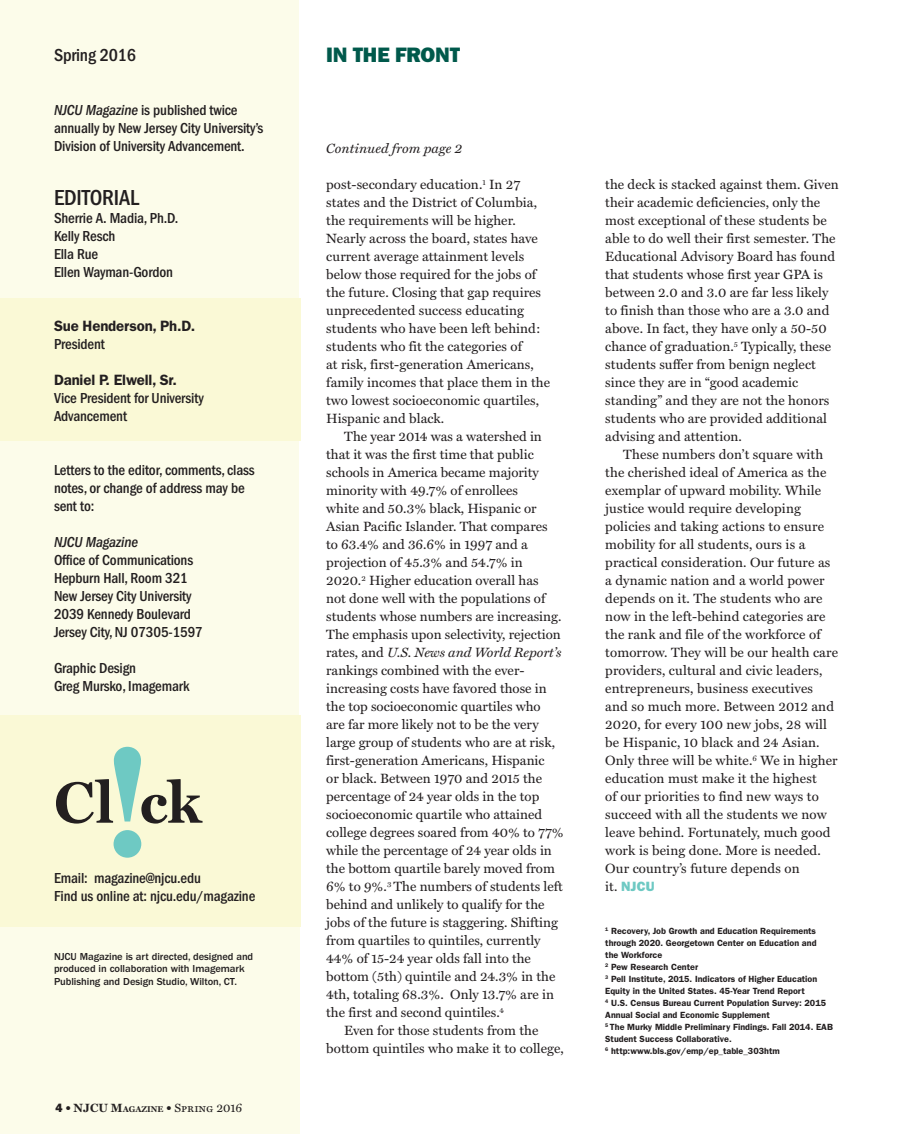
<style>
.page{position:relative;width:918px;height:1134px;background:#fff}
.page>*{position:absolute;margin:0;border:0;box-sizing:border-box;transform-origin:0 0}
.t1{font:700 58.5px "Miller Text";color:#231f20}
.sidebar_-_body_text{font:500 condensed 22.5px "ITC Franklin Gothic Std";letter-spacing:-.01em;color:#231f20}
.t2{font:21px "ITC Franklin Gothic Std Hvy";color:#00594b}
.sidebar_-_body_text-2{font:500 condensed 18px "ITC Franklin Gothic Std";letter-spacing:-.01em;color:#231f20}
.sidebar_-_body_text-3{font:500 condensed 15px/18px "ITC Franklin Gothic Std";letter-spacing:-.01em;color:#231f20}
.sidebar_-_body_text-4{font:600 15px "ITC Franklin Gothic Std";letter-spacing:-.01em;color:#231f20}
.sidebar_-_body_text-5{font:italic 500 condensed 15px "ITC Franklin Gothic Std";letter-spacing:-.01em;color:#231f20}
.body_text{font:13.5px/18px "Miller Text";letter-spacing:.005em;color:#231f20}
.body_text-2{font:italic 13.5px "Miller Text";letter-spacing:.005em;color:#231f20}
.t3{font:12px "Miller Text Roman SC";color:#231f20}
.t4{font:500 10.5px/12.6px "ITC Franklin Gothic Std";letter-spacing:-.005em;color:#231f20}
.t5{font:600 9px/12px "ITC Franklin Gothic Std";color:#231f20}
.s1{font-style:italic}
.s2{font-family:"ITC Franklin Gothic Std Hvy"}
.s3{font-family:"Miller Text";font-weight:700}
.s4{font-family:"Miller Text";font-weight:700;font-size:8.4px}
.s5{font-family:"ITC Franklin Gothic Std Hvy";color:#6ec9c3}
</style>
<div class="page">
<div style="left:0;top:0;width:299px;height:715px;background:#fcfcea"></div>
<div style="left:0;top:715px;width:300px;height:212px;background:#faf9d6"></div>
<div style="left:0;top:298px;width:300px;height:143px;background:#faf9d6"></div>
<div style="left:0;top:927px;width:300px;height:207px;background:#fcfcea"></div>
<svg style="left:114px;top:747px;width:27px;height:111px"></svg>
<p class="sidebar_-_body_text-2" style="left:54px;top:44px;width:83px">Spring 2016</p>
<p class="sidebar_-_body_text-3" style="left:54px;top:101px;width:211px"><span class="s1">NJCU Magazine</span> is published twice annually by New Jersey City University’s<br>Division of University Advancement.</p>
<p class="sidebar_-_body_text" style="left:54px;top:184px;width:87px">EDITORIAL</p>
<p class="sidebar_-_body_text-3" style="left:54px;top:209px;width:126px">Sherrie A. Madia, Ph.D.</p>
<p class="sidebar_-_body_text-3" style="left:54px;top:227px;width:63px">Kelly Resch</p>
<p class="sidebar_-_body_text-3" style="left:54px;top:245px;width:46px">Ella Rue</p>
<p class="sidebar_-_body_text-3" style="left:54px;top:263px;width:120px">Ellen Wayman-Gordon</p>
<p class="sidebar_-_body_text-4" style="left:54px;top:317px;width:143px">Sue Henderson, Ph.D.</p>
<p class="sidebar_-_body_text-3" style="left:54px;top:335px;width:52px">President</p>
<p class="sidebar_-_body_text-4" style="left:54px;top:371px;width:125px">Daniel P. Elwell, Sr.</p>
<p class="sidebar_-_body_text-3" style="left:54px;top:389px;width:151px">Vice President for University<br>Advancement</p>
<p class="sidebar_-_body_text-3" style="left:54px;top:461px;width:202px">Letters to the editor, comments, class notes, or change of address may be sent to:</p>
<p class="sidebar_-_body_text-5" style="left:54px;top:533px;width:86px">NJCU Magazine</p>
<p class="sidebar_-_body_text-3" style="left:54px;top:551px;width:141px">Office of Communications</p>
<p class="sidebar_-_body_text-3" style="left:54px;top:569px;width:135px">Hepburn Hall, Room 321</p>
<p class="sidebar_-_body_text-3" style="left:54px;top:587px;width:139px">New Jersey City University</p>
<p class="sidebar_-_body_text-3" style="left:54px;top:605px;width:138px">2039 Kennedy Boulevard</p>
<p class="sidebar_-_body_text-3" style="left:54px;top:623px;width:150px">Jersey City, NJ 07305-1597</p>
<p class="sidebar_-_body_text-3" style="left:54px;top:659px;width:84px">Graphic Design</p>
<p class="sidebar_-_body_text-3" style="left:54px;top:677px;width:137px">Greg Mursko, Imagemark</p>
<p class="t1" style="left:54px;top:768px;width:149px">Cl ck</p>
<p class="sidebar_-_body_text-3" style="left:54px;top:869px;width:149px">Email: magazine@njcu.edu</p>
<p class="sidebar_-_body_text-3" style="left:54px;top:887px;width:203px">Find us online at: njcu.edu/magazine</p>
<p class="t4" style="left:54px;top:950px;width:201px">NJCU Magazine is art directed, designed and produced in collaboration with Imagemark<br>Publishing and Design Studio, Wilton, CT.</p>
<p class="t3" style="left:56px;top:1101px;width:188px"><span class="s2">4</span> <span class="s3">• NJCU M</span><span class="s4">AGAZINE</span> <span class="s3">•</span> Spring 2016</p>
<p class="t2" style="left:326px;top:43px;width:136px">IN THE FRONT</p>
<p class="body_text-2" style="left:326px;top:140px;width:138px">Continued from page 2</p>
<p class="body_text" style="left:326px;top:175px;width:225px">post-secondary education.<sup>1</sup> In 27 states and the District of Columbia, the requirements will be higher.<br>Nearly across the board, states have current average attainment levels below those required for the jobs of the future. Closing that gap requires unprecedented success educating students who have been left behind: students who fit the categories of<br>at risk, first-generation Americans, family incomes that place them in the two lowest socioeconomic quartiles, Hispanic and black.</p>
<p class="body_text" style="left:326px;top:427px;width:239px;text-indent:18px">The year 2014 was a watershed in that it was the first time that public schools in America became majority minority with 49.7% of enrollees<br>white and 50.3% black, Hispanic or Asian Pacific Islander. That compares<br>to 63.4% and 36.6% in 1997 and a projection of 45.3% and 54.7% in 2020.<sup>2</sup> Higher education overall has<br>not done well with the populations of students whose numbers are increasing.<br>The emphasis upon selectivity, rejection rates, and <span class="s1">U.S. News and World Report’s </span>rankings combined with the ever&shy;increasing costs have favored those in the top socioeconomic quartiles who<br>are far more likely not to be the very large group of students who are at risk, first-generation Americans, Hispanic<br>or black. Between 1970 and 2015 the percentage of 24 year olds in the top socioeconomic quartile who attained college degrees soared from 40% to 77% while the percentage of 24 year olds in the bottom quartile barely moved from 6% to 9%.<sup>3</sup> The numbers of students left behind and unlikely to qualify for the jobs of the future is staggering. Shifting from quartiles to quintiles, currently 44% of 15-24 year olds fall into the bottom (5th) quintile and 24.3% in the 4th, totaling 68.3%. Only 13.7% are in the first and second quintiles.<sup>4</sup></p>
<p class="body_text" style="left:326px;top:1021px;width:239px;text-align:center">Even for those students from the bottom quintiles who make it to college,</p>
<p class="body_text" style="left:605px;top:175px;width:235px">the deck is stacked against them. Given their academic deficiencies, only the most exceptional of these students be able to do well their first semester. The Educational Advisory Board has found that students whose first year GPA is between 2.0 and 3.0 are far less likely to finish than those who are a 3.0 and above. In fact, they have only a 50-50 chance of graduation.<sup>5</sup> Typically, these students suffer from benign neglect since they are in “good academic standing” and they are not the honors students who are provided additional advising and attention.</p>
<p class="body_text" style="left:605px;top:445px;width:234px;text-indent:18px">These numbers don’t square with the cherished ideal of America as the exemplar of upward mobility. While justice would require developing policies and taking actions to ensure mobility for all students, ours is a practical consideration. Our future as a dynamic nation and a world power depends on it. The students who are now in the left-behind categories are the rank and file of the workforce of tomorrow. They will be our health care providers, cultural and civic leaders, entrepreneurs, business executives and so much more. Between 2012 and 2020, for every 100 new jobs, 28 will be Hispanic, 10 black and 24 Asian.<br>Only three will be white.<sup>6</sup> We in higher education must make it the highest<br>of our priorities to find new ways to succeed with all the students we now leave behind. Fortunately, much good work is being done. More is needed.<br>Our country’s future depends on<br>it. <span class="s5">NJCU</span></p>
<p class="t5" style="left:605px;top:925px;width:213px;text-align:justify"><sup>1</sup> Recovery, Job Growth and Education Requirements through 2020. Georgetown Center on Education and the Workforce</p>
<p class="t5" style="left:605px;top:961px;width:94px"><sup>2</sup> Pew Research Center</p>
<p class="t5" style="left:605px;top:973px;width:214px"><sup>3</sup> Pell Institute, 2015. Indicators of Higher Education<br>Equity in the United States. 45-Year Trend Report</p>
<p class="t5" style="left:605px;top:997px;width:222px"><sup>4</sup> U.S. Census Bureau Current Population Survey: 2015<br>Annual Social and Economic Supplement</p>
<p class="t5" style="left:605px;top:1021px;width:229px"><sup>5</sup> The Murky Middle Preliminary Findings. Fall 2014. EAB<br>Student Success Collaborative.</p>
<p class="t5" style="left:605px;top:1045px;width:176px"><sup>6</sup> http:www.bls.gov/emp/ep_table_303htm</p>
</div>
